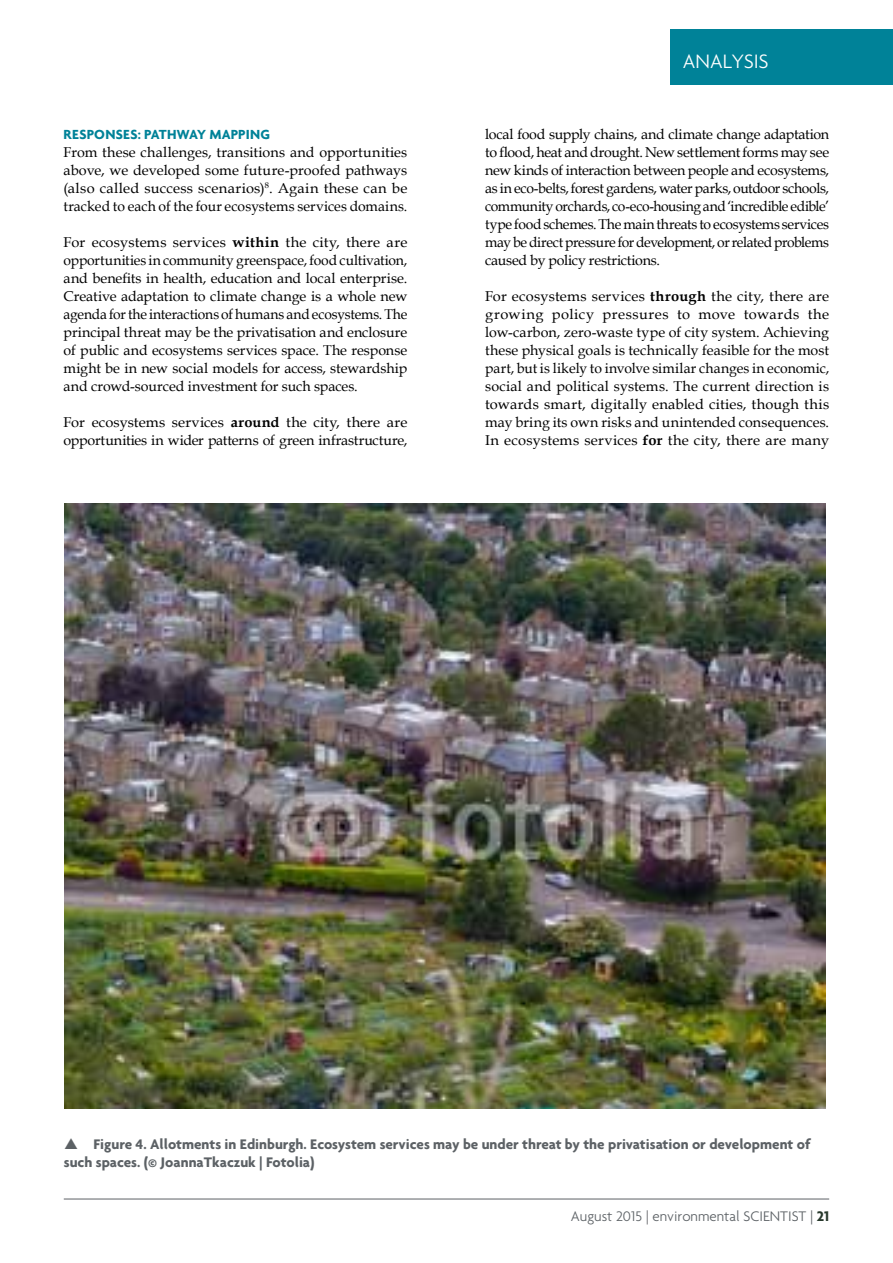
<style>
.page{position:relative;width:893px;height:1263px;background:#fff}
.page>*{position:absolute;margin:0;border:0;box-sizing:border-box;transform-origin:0 0}
.t1{font:300 21px "Agenda";color:#fff}
.t2{font:700 15px/18px "Agenda";color:#5c6165}
.t3{font:300 15px "Agenda";color:#5c6165}
.t4{font:14.25px/18px "Book Antiqua";color:#000;text-align:justify}
.t5{font:700 14.25px "Agenda";letter-spacing:.01em;color:#008298}
.s1{font-weight:700}
.s2{color:#646569}
.s3{font-weight:700;color:#27382b}
</style>
<div class="page">
<div style="left:670px;top:29px;width:223px;height:56px;background:#008298"></div>
<hr style="left:64px;top:1199px;width:765px;height:1px;background:#5c6165">
<img style="left:65px;top:503px;width:761px;height:606px">
<p class="t5" style="left:64px;top:126px;width:41px">Res ponses</p>
<p class="t5" style="left:138px;top:126px;width:24px">: pathway</p>
<p class="t5" style="left:209px;top:126px;width:45px">mapping</p>
<p class="t4" style="left:64px;top:143px;width:345px">From these challenges, transitions and opportunities above, we developed some future-proofed pathways (also called success scenarios)<sup>8</sup>. Again these can be tracked to each of the four ecosystems services domains.</p>
<p class="t4" style="left:64px;top:233px;width:345px">For ecosystems services <span class="s1">within</span> the city, there are opportunities in community greenspace, food cultivation, and benefits in health, education and local enterprise.<br>Creative adaptation to climate change is a whole new agenda for the interactions of humans and ecosystems. The principal threat may be the privatisation and enclosure of public and ecosystems services space. The response might be in new social models for access, stewardship and crowd-sourced investment for such spaces.</p>
<p class="t4" style="left:64px;top:413px;width:345px">For ecosystems services <span class="s1">around</span> the city, there are opportunities in wider patterns of green infrastructure,</p>
<h1 class="t1" style="left:683px;top:49px;width:59px">Analysis</h1>
<p class="t4" style="left:485px;top:125px;width:346px">local food supply chains, and climate change adaptation to flood, heat and drought. New settlement forms may see new kinds of interaction between people and ecosystems, as in eco-belts, forest gardens, water parks, outdoor schools, community orchards, co-eco-housing and ‘incredible edible’ type food schemes. The main threats to ecosystems services may be direct pressure for development, or related problems caused by policy restrictions.</p>
<p class="t4" style="left:485px;top:287px;width:346px">For ecosystems services <span class="s1">through</span> the city, there are growing policy pressures to move towards the low-carbon, zero-waste type of city system. Achieving these physical goals is technically feasible for the most part, but is likely to involve similar changes in economic, social and political systems. The current direction is towards smart, digitally enabled cities, though this may bring its own risks and unintended consequences.<br>In ecosystems services <span class="s1">for</span> the city, there are many</p>
<p class="t2" style="left:64px;top:1134px;width:748px;text-indent:30px">Figure 4. Allotments in Edinburgh. Ecosystem services may be under threat by the privatisation or development of such spaces. (© JoannaTkaczuk | Fotolia)</p>
<p class="t3" style="left:571px;top:1207px;width:260px">August 2015 <span class="s2">|</span> environmental SCIENTIST | <span class="s3">21</span></p>
</div>
